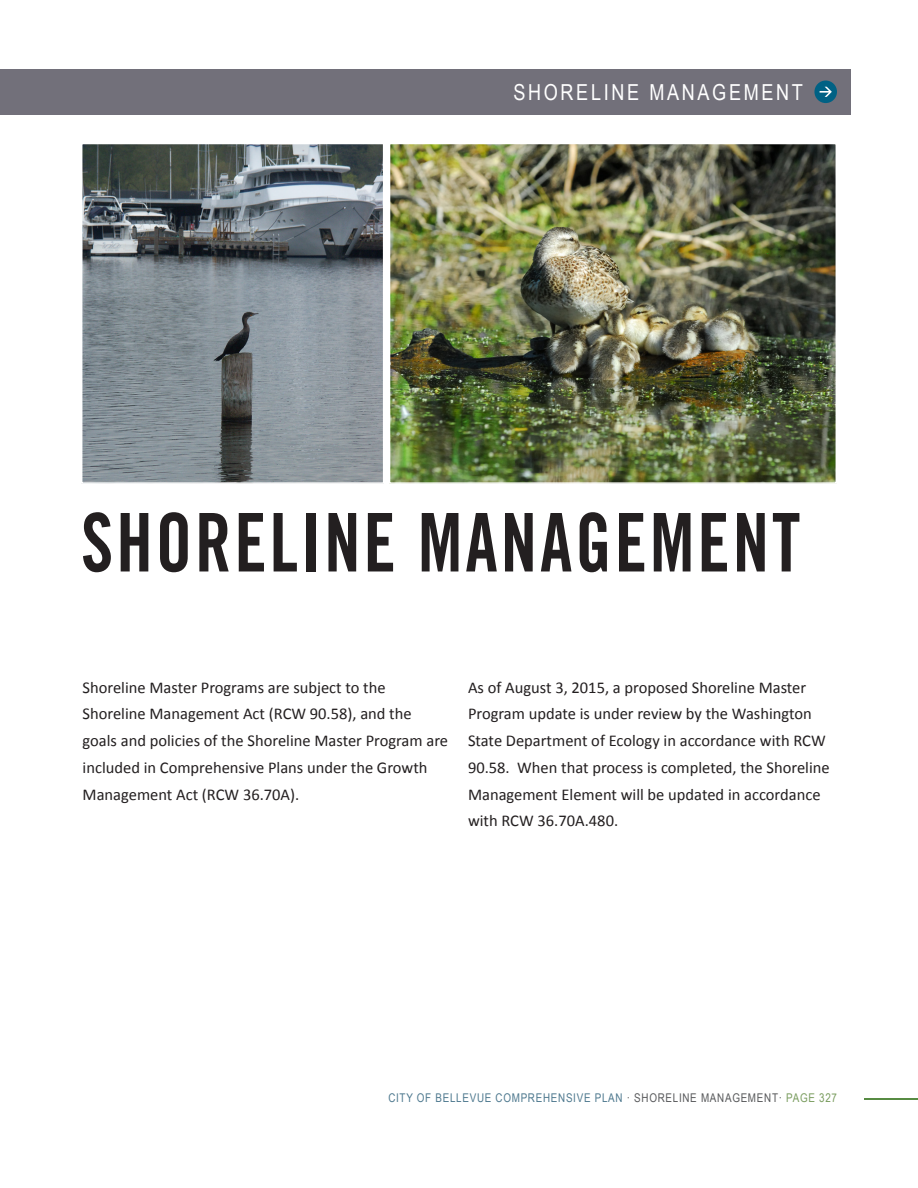
<style>
.page{position:relative;width:918px;height:1188px;background:#fff}
.page>*{position:absolute;margin:0;border:0;box-sizing:border-box;transform-origin:0 0}
.Element_heading{font:81px "Trade Gothic LT Std Bd Cn 20";letter-spacing:.04em;color:#231f20;scale:.9 1}
.t1{font:22.05px "Arial Narrow";letter-spacing:.12em;color:#fff}
.Body_text{font:16.5px/26.7px "Calibri";color:#231f20}
.t2{font:12px "Arial Narrow";letter-spacing:.06em;color:#4d788e}
.s1{color:#57585a}
.s2{color:#799c5e}
</style>
<div class="page">
<div style="left:0;top:69px;width:850px;height:45px;background:#72707a"></div>
<div style="left:814px;top:81px;width:23px;height:22px;background:#006184;border-radius:50%"></div>
<svg style="left:820px;top:87px;width:12px;height:10px"></svg>
<hr style="left:864px;top:1098px;width:54px;height:1px;background:#578b43">
<img style="left:392px;top:146px;width:442px;height:335px">
<div style="left:389px;top:143px;width:448px;height:341px;border:2px solid #fff"></div>
<img style="left:84px;top:146px;width:297px;height:335px">
<div style="left:81px;top:143px;width:303px;height:341px;border:2px solid #fff"></div>
<h2 class="t1" style="left:514px;top:76px;width:291px">SHORELINE MANAGEMENT</h2>
<p class="Element_heading" style="left:81px;top:493px;width:801px">SHORELINE MANAGEMENT</p>
<p class="Body_text" style="left:83px;top:674px;width:367px">Shoreline Master Programs are subject to the Shoreline Management Act (RCW 90.58), and the goals and policies of the Shoreline Master Program are included in Comprehensive Plans under the Growth Management Act (RCW 36.70A).</p>
<p class="Body_text" style="left:468px;top:674px;width:363px">As of August 3, 2015, a proposed Shoreline Master Program update is under review by the Washington State Department of Ecology in accordance with RCW 90.58. When that process is completed, the Shoreline Management Element will be updated in accordance with RCW 36.70A.480.</p>
<p class="t2" style="left:388px;top:1089px;width:450px">CITY OF BELLEVUE COMPREHENSIVE PLAN <span class="s1">· SHORELINE MANAGEMENT·</span> <span class="s2">PAGE 327</span></p>
</div>
